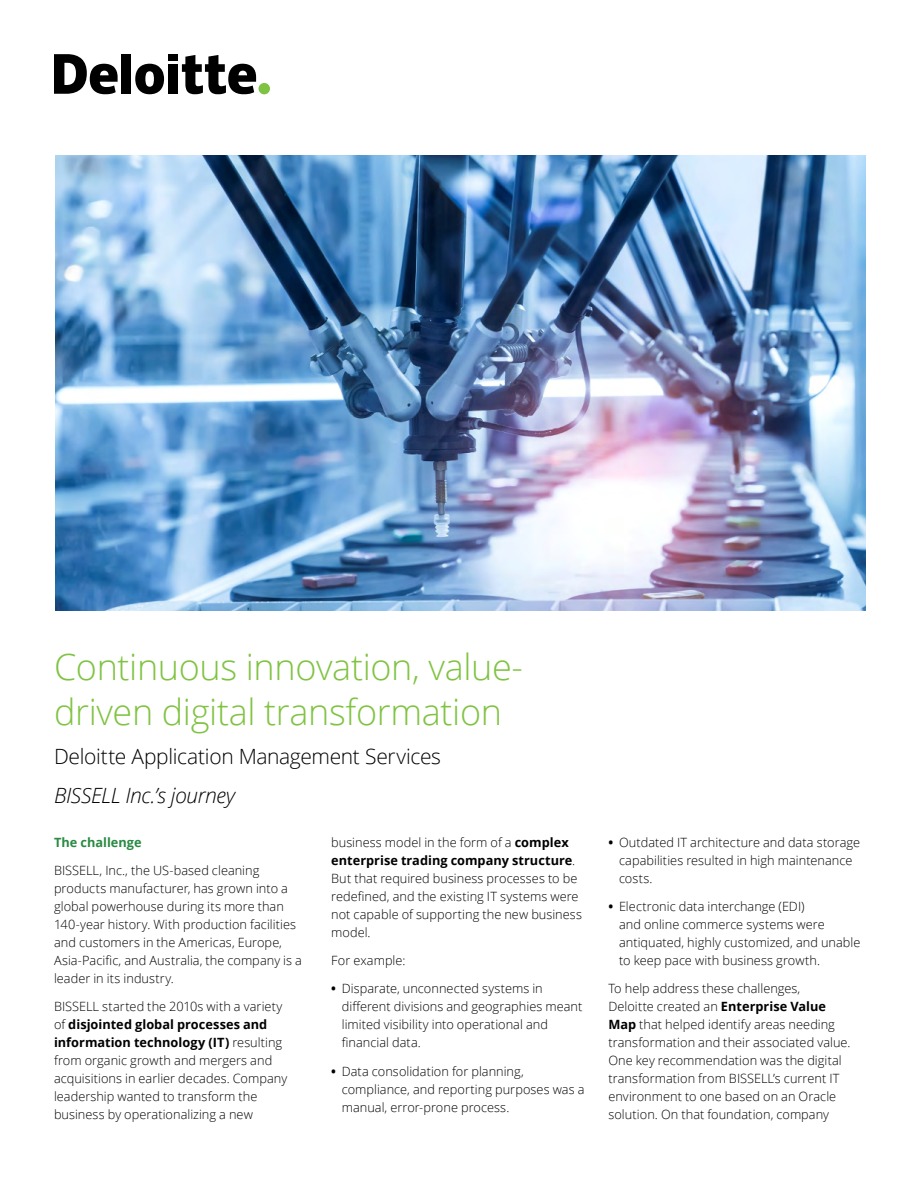
<style>
.page{position:relative;width:918px;height:1188px;background:#fff}
.page>*{position:absolute;margin:0;border:0;box-sizing:border-box;transform-origin:0 0}
.t1{font:300 36px/45px "Open Sans";letter-spacing:-.01em;color:#80c342}
.t2{font:300 21px "Open Sans";letter-spacing:-.015em;color:#000}
.t3{font:italic 300 21px "Open Sans";letter-spacing:-.015em;color:#000}
.t4{font:300 12.75px/18px "Open Sans";letter-spacing:.005em;color:#000}
.t5{font:700 12.75px "Open Sans";color:#298a42}
.s1{font-weight:700}
</style>
<div class="page">
<img style="left:55px;top:156px;width:810px;height:454px">
<div style="left:259px;top:83px;width:11px;height:11px;background:#80c342;border-radius:50%"></div>
<div style="left:121px;top:54px;width:10px;height:40px;background:#000"></div>
<svg style="left:135px;top:64px;width:29px;height:30px"></svg>
<div style="left:168px;top:64px;width:10px;height:30px;background:#000"></div>
<div style="left:168px;top:54px;width:10px;height:7px;background:#000"></div>
<svg style="left:182px;top:55px;width:74px;height:39px"></svg>
<svg style="left:54px;top:54px;width:64px;height:40px"></svg>
<h1 class="t1" style="left:54px;top:643px;width:471px">Continuous innovation, value&shy;driven digital transformation</h1>
<h2 class="t2" style="left:54px;top:742px;width:389px">Deloitte Application Management Services</h2>
<h2 class="t3" style="left:54px;top:781px;width:183px">BISSELL Inc.’s journey</h2>
<p class="t5" style="left:54px;top:833px;width:89px">The challenge</p>
<p class="t4" style="left:54px;top:861px;width:249px">BISSELL, Inc., the US-based cleaning products manufacturer, has grown into a global powerhouse during its more than 140-year history. With production facilities and customers in the Americas, Europe, Asia-Pacific, and Australia, the company is a leader in its industry.</p>
<p class="t4" style="left:54px;top:997px;width:235px">BISSELL started the 2010s with a variety of <span class="s1">disjointed global processes and information technology (IT)</span> resulting from organic growth and mergers and acquisitions in earlier decades. Company leadership wanted to transform the business by operationalizing a new</p>
<p class="t4" style="left:331px;top:833px;width:252px">business model in the form of a <span class="s1">complex enterprise trading company structure</span>.<br>But that required business processes to be redefined, and the existing IT systems were not capable of supporting the new business model.</p>
<p class="t4" style="left:331px;top:951px;width:76px">For example:</p>
<p class="t4" style="left:342px;top:979px;width:242px;text-indent:-11px"><span class="s1">•</span> Disparate, unconnected systems in different divisions and geographies meant limited visibility into operational and financial data.</p>
<p class="t4" style="left:342px;top:1062px;width:244px;text-indent:-11px"><span class="s1">•</span> Data consolidation for planning, compliance, and reporting purposes was a manual, error-prone process.</p>
<p class="t4" style="left:619px;top:833px;width:243px;text-indent:-11px"><span class="s1">•</span> Outdated IT architecture and data storage capabilities resulted in high maintenance costs.</p>
<p class="t4" style="left:619px;top:897px;width:243px;text-indent:-11px"><span class="s1">•</span> Electronic data interchange (EDI)<br>and online commerce systems were antiquated, highly customized, and unable to keep pace with business growth.</p>
<p class="t4" style="left:608px;top:979px;width:244px">To help address these challenges,<br>Deloitte created an <span class="s1">Enterprise Value Map</span> that helped identify areas needing transformation and their associated value.<br>One key recommendation was the digital transformation from BISSELL’s current IT environment to one based on an Oracle solution. On that foundation, company</p>
</div>
